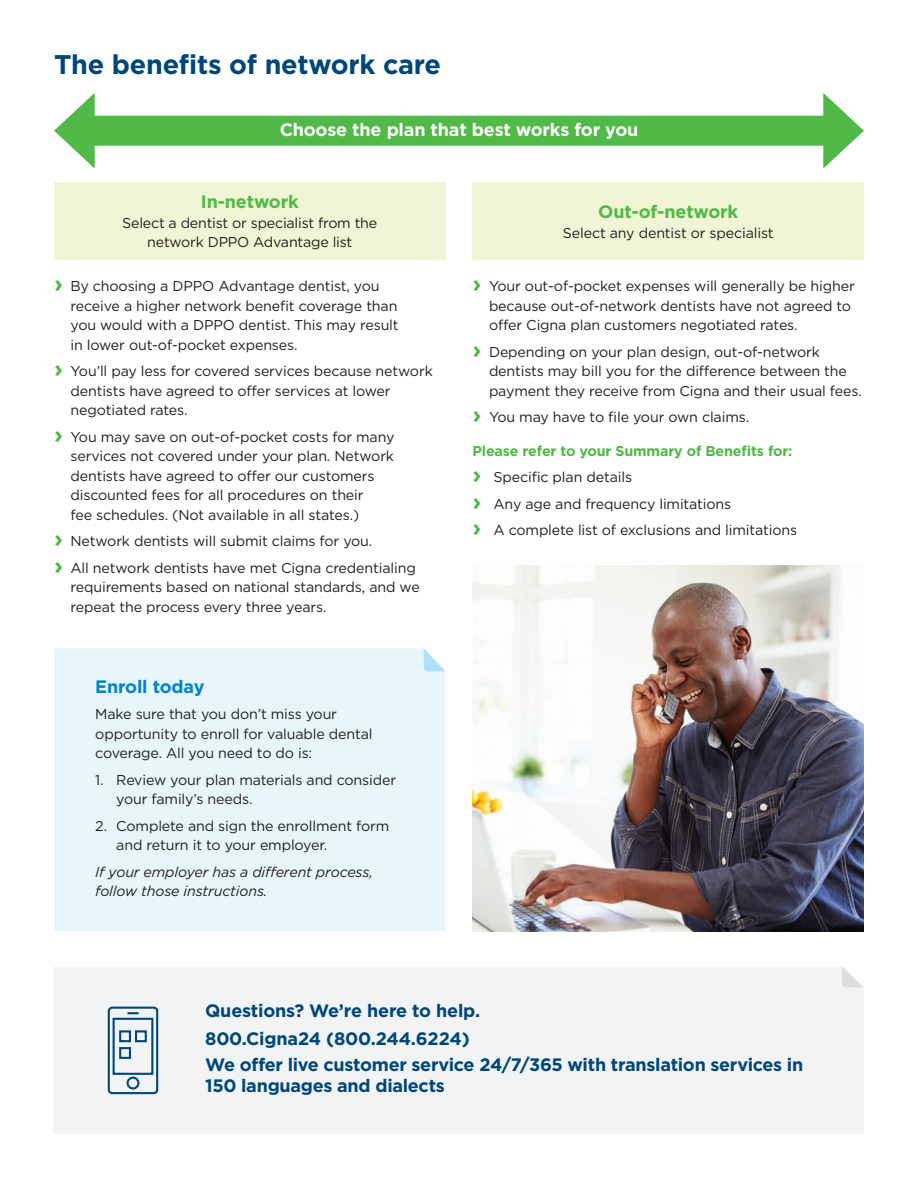
<style>
.page{position:relative;width:918px;height:1188px;background:#fff}
.page>*{position:absolute;margin:0;border:0;box-sizing:border-box;transform-origin:0 0}
.Subhead_body_bold_11{font:700 27px "Gotham";letter-spacing:-.01em;color:#004779}
.Body_copy__book_9_5{font:700 18px/21px "Gotham";letter-spacing:-.015em;color:#004779}
.Body_copy_head_bold{font:700 18px "Gotham";letter-spacing:-.01em;color:#fff}
.Subhead_body_bold_11-2{font:700 18px "Gotham";letter-spacing:-.01em;color:#004779}
.Body_copy_head_bold-2{font:700 18px "Gotham";letter-spacing:-.01em;color:#51b948}
.Subhead_body_bold_11-3{font:700 18px "Gotham";letter-spacing:-.01em;color:#0084ca}
.M-Bullet_copy_light{font:14.25px/19.5px "Gotham";letter-spacing:-.01em;color:#231f20}
.Bullet_copy_book_9_5{font:14.25px/19.5px "Gotham";letter-spacing:-.01em;color:#231f20}
.Body_copy__book_9_5-2{font:14.25px/19.5px "Gotham";letter-spacing:-.01em;color:#231f20}
.Body_copy_head_bold-3{font:14.25px/19.5px "Gotham";letter-spacing:-.015em;color:#231f20;text-align:center}
.Body_copy__book_9_5-3{font:italic 14.25px/19.5px "Gotham";letter-spacing:-.01em;color:#231f20}
.Body_copy__book_9_5-4{font:700 14.25px "Gotham";letter-spacing:-.01em;color:#51b948}
.s1{font-weight:700;font-size:24px;color:#51b948}
</style>
<div class="page">
<div style="left:54px;top:967px;width:810px;height:167px;background:#f2f3f4"></div>
<svg style="left:842px;top:967px;width:22px;height:20px"></svg>
<div style="left:54px;top:649px;width:392px;height:282px;background:#e7f6fd"></div>
<svg style="left:424px;top:649px;width:22px;height:22px"></svg>
<div style="left:472px;top:183px;width:392px;height:77px;background:#f1f5d5"></div>
<div style="left:54px;top:183px;width:392px;height:77px;background:#f1f5d5"></div>
<img style="left:472px;top:565px;width:392px;height:367px">
<div style="left:108px;top:1007px;width:50px;height:87px;border:2px solid #004779;border-radius:3px"></div>
<div style="left:127px;top:1077px;width:12px;height:13px;border:2px solid #004779;border-radius:50%"></div>
<div style="left:119px;top:1047px;width:12px;height:12px;border:2px solid #004779"></div>
<div style="left:113px;top:1018px;width:40px;height:57px;border:2px solid #004779"></div>
<div style="left:119px;top:1030px;width:12px;height:12px;border:2px solid #004779"></div>
<div style="left:135px;top:1030px;width:12px;height:12px;border:2px solid #004779"></div>
<svg style="left:127px;top:1012px;width:12px;height:2px"></svg>
<div style="left:81px;top:116px;width:756px;height:30px;background:#51b948"></div>
<svg style="left:54px;top:93px;width:41px;height:76px"></svg>
<svg style="left:823px;top:93px;width:41px;height:76px"></svg>
<p class="Subhead_body_bold_11" style="left:54px;top:49px;width:389px">The benefits of network care</p>
<p class="Body_copy_head_bold" style="left:280px;top:119px;width:360px">Choose the plan that best works for you</p>
<p class="Body_copy_head_bold-2" style="left:201px;top:192px;width:99px">In-network</p>
<p class="Body_copy_head_bold-3" style="left:122px;top:213px;width:257px">Select a dentist or specialist from the network DPPO Advantage list</p>
<p class="M-Bullet_copy_light" style="left:70px;top:276px;width:330px;text-indent:-16px"><span class="s1">›</span> By choosing a DPPO Advantage dentist, you receive a higher network benefit coverage than you would with a DPPO dentist. This may result in lower out-of-pocket expenses.</p>
<p class="M-Bullet_copy_light" style="left:70px;top:361px;width:364px;text-indent:-16px"><span class="s1">›</span> You’ll pay less for covered services because network dentists have agreed to offer services at lower negotiated rates.</p>
<p class="M-Bullet_copy_light" style="left:70px;top:427px;width:326px;text-indent:-16px"><span class="s1">›</span> You may save on out-of-pocket costs for many services not covered under your plan. Network dentists have agreed to offer our customers discounted fees for all procedures on their<br>fee schedules. (Not available in all states.)</p>
<p class="M-Bullet_copy_light" style="left:54px;top:531px;width:320px"><span class="s1">›</span> Network dentists will submit claims for you.</p>
<p class="M-Bullet_copy_light" style="left:70px;top:558px;width:351px;text-indent:-16px"><span class="s1">›</span> All network dentists have met Cigna credentialing requirements based on national standards, and we repeat the process every three years.</p>
<p class="Subhead_body_bold_11-3" style="left:95px;top:676px;width:111px">Enroll today</p>
<p class="Body_copy__book_9_5-2" style="left:95px;top:704px;width:279px">Make sure that you don’t miss your opportunity to enroll for valuable dental coverage. All you need to do is:</p>
<p class="Bullet_copy_book_9_5" style="left:116px;top:770px;width:281px;text-indent:-21px">1. Review your plan materials and consider your family’s needs.</p>
<p class="Bullet_copy_book_9_5" style="left:116px;top:816px;width:275px;text-indent:-21px">2. Complete and sign the enrollment form and return it to your employer.</p>
<p class="Body_copy__book_9_5-3" style="left:95px;top:862px;width:279px">If your employer has a different process, follow those instructions.</p>
<p class="Body_copy_head_bold-2" style="left:598px;top:201px;width:142px">Out-of-network</p>
<p class="Body_copy_head_bold-3" style="left:563px;top:223px;width:212px">Select any dentist or specialist</p>
<p class="M-Bullet_copy_light" style="left:489px;top:276px;width:367px;text-indent:-16px"><span class="s1">›</span> Your out-of-pocket expenses will generally be higher because out‑of‑network dentists have not agreed to offer Cigna plan customers negotiated rates.</p>
<p class="M-Bullet_copy_light" style="left:489px;top:342px;width:374px;text-indent:-16px"><span class="s1">›</span> Depending on your plan design, out-of-network dentists may bill you for the difference between the payment they receive from Cigna and their usual fees.</p>
<p class="M-Bullet_copy_light" style="left:472px;top:407px;width:278px"><span class="s1">›</span> You may have to file your own claims.</p>
<p class="Body_copy__book_9_5-4" style="left:472px;top:442px;width:322px">Please refer to your Summary of Benefits for:</p>
<p class="Bullet_copy_book_9_5" style="left:472px;top:467px;width:161px"><span class="s1">›</span> Specific plan details</p>
<p class="Bullet_copy_book_9_5" style="left:472px;top:494px;width:260px"><span class="s1">›</span> Any age and frequency limitations</p>
<p class="Bullet_copy_book_9_5" style="left:472px;top:520px;width:326px"><span class="s1">›</span> A complete list of exclusions and limitations</p>
<p class="Subhead_body_bold_11-2" style="left:205px;top:1000px;width:277px">Questions? We’re here to help.</p>
<p class="Body_copy__book_9_5" style="left:205px;top:1028px;width:266px">800.Cigna24 (800.244.6224)</p>
<p class="Body_copy__book_9_5" style="left:205px;top:1053px;width:600px">We offer live customer service 24/7/365 with translation services in<br>150 languages and dialects</p>
</div>
